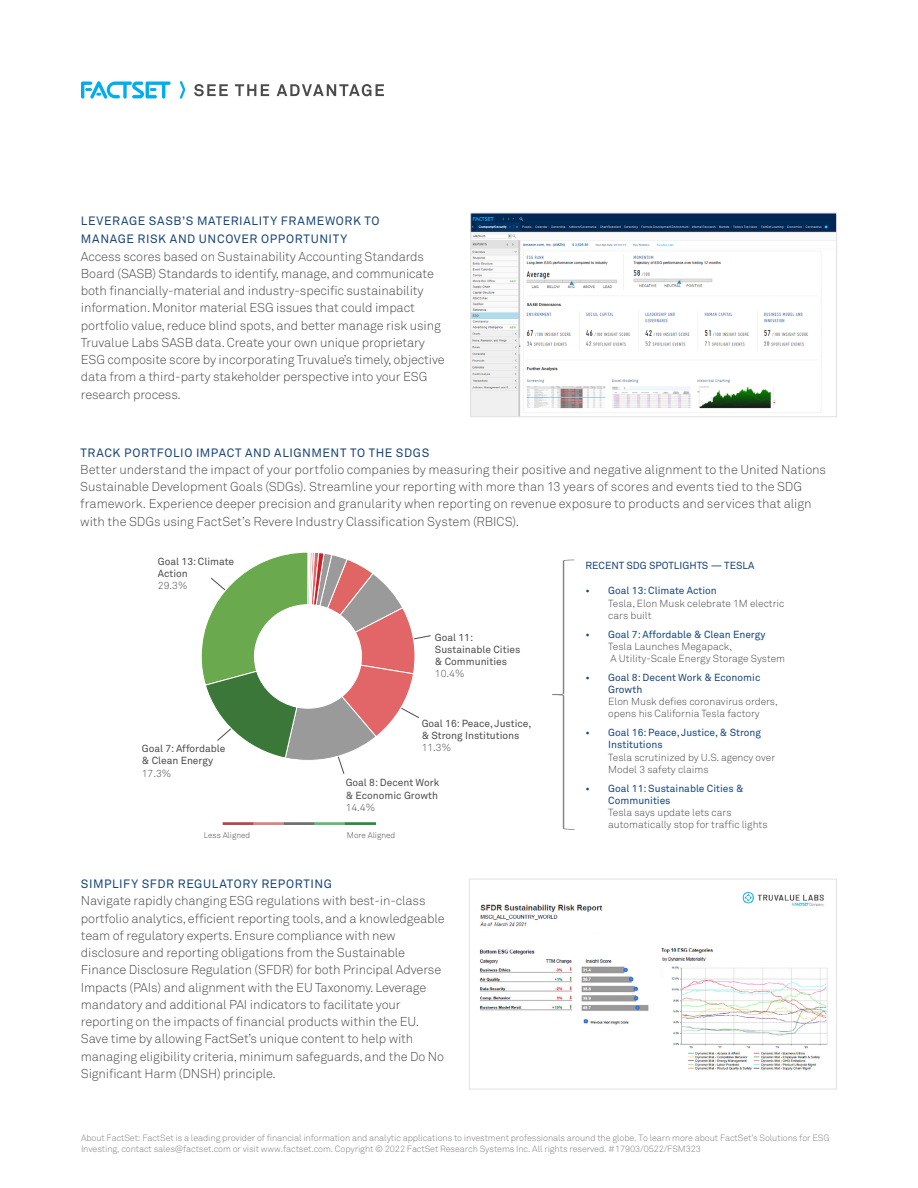
<style>
.page{position:relative;width:918px;height:1188px;background:#fff}
.page>*{position:absolute;margin:0;border:0;box-sizing:border-box;transform-origin:0 0}
.t1{font:12.75px/17.2px "Akkurat Light Pro";letter-spacing:-.01em;color:#4b4b4c}
.t2{font:12px/18px "Akkurat Pro";letter-spacing:.045em;color:#17457a}
.t3{font:300 10.2px/12.1px "Akkurat Pro";color:#4b4b4c}
.t4{font:10.2px/12.1px "Akkurat Pro";color:#17457a}
.t5{font:10.2px/12.1px "Akkurat Pro";color:#4b4b4c}
.t6{font:9px/11.2px "Akkurat Light Pro";letter-spacing:-.01em;color:#837f7f}
.t7{font:300 8.1px "Akkurat Pro";color:#4b4b4c}
</style>
<div class="page">
<svg style="left:194px;top:84px;width:34px;height:12px"></svg>
<svg style="left:235px;top:84px;width:34px;height:12px"></svg>
<svg style="left:277px;top:84px;width:107px;height:12px"></svg>
<svg style="left:81px;top:81px;width:90px;height:18px"></svg>
<svg style="left:180px;top:81px;width:5px;height:18px"></svg>
<img style="left:479px;top:891px;width:349px;height:180px">
<div style="left:469px;top:879px;width:368px;height:210px;border:1px solid #e2e1e1"></div>
<svg style="left:201px;top:552px;width:230px;height:222px"></svg>
<svg style="left:552px;top:560px;width:23px;height:270px"></svg>
<hr style="left:223px;top:822px;width:31px;height:3px;background:#b0484b">
<hr style="left:253px;top:822px;width:31px;height:3px;background:#d68485">
<hr style="left:284px;top:822px;width:31px;height:3px;background:#6c6f71">
<hr style="left:314px;top:822px;width:31px;height:3px;background:#64b677">
<hr style="left:345px;top:822px;width:31px;height:3px;background:#298a3e">
<img style="left:472px;top:215px;width:363px;height:200px">
<div style="left:470px;top:213px;width:367px;height:204px;border:1px solid #e2e1e1"></div>
<p class="t2" style="left:81px;top:212px;width:300px">LEVERAGE SASB’S MATERIALITY FRAMEWORK TO<br>MANAGE RISK AND UNCOVER OPPORTUNITY</p>
<p class="t1" style="left:81px;top:248px;width:365px">Access scores based on Sustainability Accounting Standards Board (SASB) Standards to identify, manage, and communicate both financially-material and industry-specific sustainability information. Monitor material ESG issues that could impact portfolio value, reduce blind spots, and better manage risk using Truvalue Labs SASB data. Create your own unique proprietary ESG composite score by incorporating Truvalue’s timely, objective data from a third-party stakeholder perspective into your ESG research process.</p>
<p class="t2" style="left:80px;top:443px;width:351px">TRACK PORTFOLIO IMPACT AND ALIGNMENT TO THE SDGS</p>
<p class="t1" style="left:80px;top:461px;width:747px">Better understand the impact of your portfolio companies by measuring their positive and negative alignment to the United Nations Sustainable Development Goals (SDGs). Streamline your reporting with more than 13 years of scores and events tied to the SDG framework. Experience deeper precision and granularity when reporting on revenue exposure to products and services that align with the SDGs using FactSet’s Revere Industry Classification System (RBICS).</p>
<p class="t5" style="left:158px;top:555px;width:78px">Goal 13: Climate<br>Action</p>
<p class="t3" style="left:158px;top:580px;width:31px">29.3%</p>
<p class="t5" style="left:142px;top:743px;width:85px">Goal 7: Affordable &amp; Clean Energy</p>
<p class="t3" style="left:142px;top:767px;width:31px">17.3%</p>
<p class="t5" style="left:435px;top:631px;width:87px">Goal 11:<br>Sustainable Cities &amp; Communities</p>
<p class="t3" style="left:435px;top:668px;width:31px">10.4%</p>
<p class="t5" style="left:422px;top:717px;width:111px">Goal 16: Peace, Justice, &amp; Strong Institutions</p>
<p class="t3" style="left:422px;top:741px;width:31px">11.3%</p>
<p class="t5" style="left:346px;top:777px;width:95px">Goal 8: Decent Work &amp; Economic Growth</p>
<p class="t3" style="left:346px;top:801px;width:31px">14.4%</p>
<p class="t7" style="left:204px;top:830px;width:48px">Less Aligned</p>
<p class="t7" style="left:347px;top:830px;width:50px">More Aligned</p>
<p class="t2" style="left:81px;top:875px;width:253px">SIMPLIFY SFDR REGULATORY REPORTING</p>
<p class="t1" style="left:81px;top:893px;width:365px">Navigate rapidly changing ESG regulations with best-in-class portfolio analytics, efficient reporting tools, and a knowledgeable team of regulatory experts. Ensure compliance with new disclosure and reporting obligations from the Sustainable Finance Disclosure Regulation (SFDR) for both Principal Adverse Impacts (PAIs) and alignment with the EU Taxonomy. Leverage mandatory and additional PAI indicators to facilitate your reporting on the impacts of financial products within the EU.<br>Save time by allowing FactSet’s unique content to help with managing eligibility criteria, minimum safeguards, and the Do No Significant Harm (DNSH) principle.</p>
<p class="t4" style="left:585px;top:559px;width:170px">RECENT SDG SPOTLIGHTS — TESLA</p>
<p class="t4" style="left:585px;top:585px;width:133px">• Goal 13: Climate Action</p>
<p class="t3" style="left:608px;top:597px;width:178px">Tesla, Elon Musk celebrate 1M electric cars built</p>
<p class="t4" style="left:585px;top:628px;width:181px">• Goal 7: Affordable &amp; Clean Energy</p>
<p class="t3" style="left:608px;top:640px;width:178px">Tesla Launches Megapack,<br>A Utility-Scale Energy Storage System</p>
<p class="t4" style="left:608px;top:671px;width:154px;text-indent:-23px">• Goal 8: Decent Work &amp; Economic<br>Growth</p>
<p class="t3" style="left:608px;top:696px;width:171px">Elon Musk defies coronavirus orders, opens his California Tesla factory</p>
<p class="t4" style="left:608px;top:727px;width:154px;text-indent:-23px">• Goal 16: Peace, Justice, &amp; Strong<br>Institutions</p>
<p class="t3" style="left:608px;top:751px;width:168px">Tesla scrutinized by U.S. agency over<br>Model 3 safety claims</p>
<p class="t4" style="left:608px;top:782px;width:137px;text-indent:-23px">• Goal 11: Sustainable Cities &amp;<br>Communities</p>
<p class="t3" style="left:608px;top:806px;width:161px">Tesla says update lets cars automatically stop for traffic lights</p>
<p class="t6" style="left:81px;top:1132px;width:750px">About FactSet: FactSet is a leading provider of financial information and analytic applications to investment professionals around the globe. To learn more about FactSet’s Solutions for ESG<br>Investing, contact sales@factset.com or visit www.factset.com. Copyright © 2022 FactSet Research Systems Inc. All rights reserved. #17903/0522/FSM323</p>
</div>
